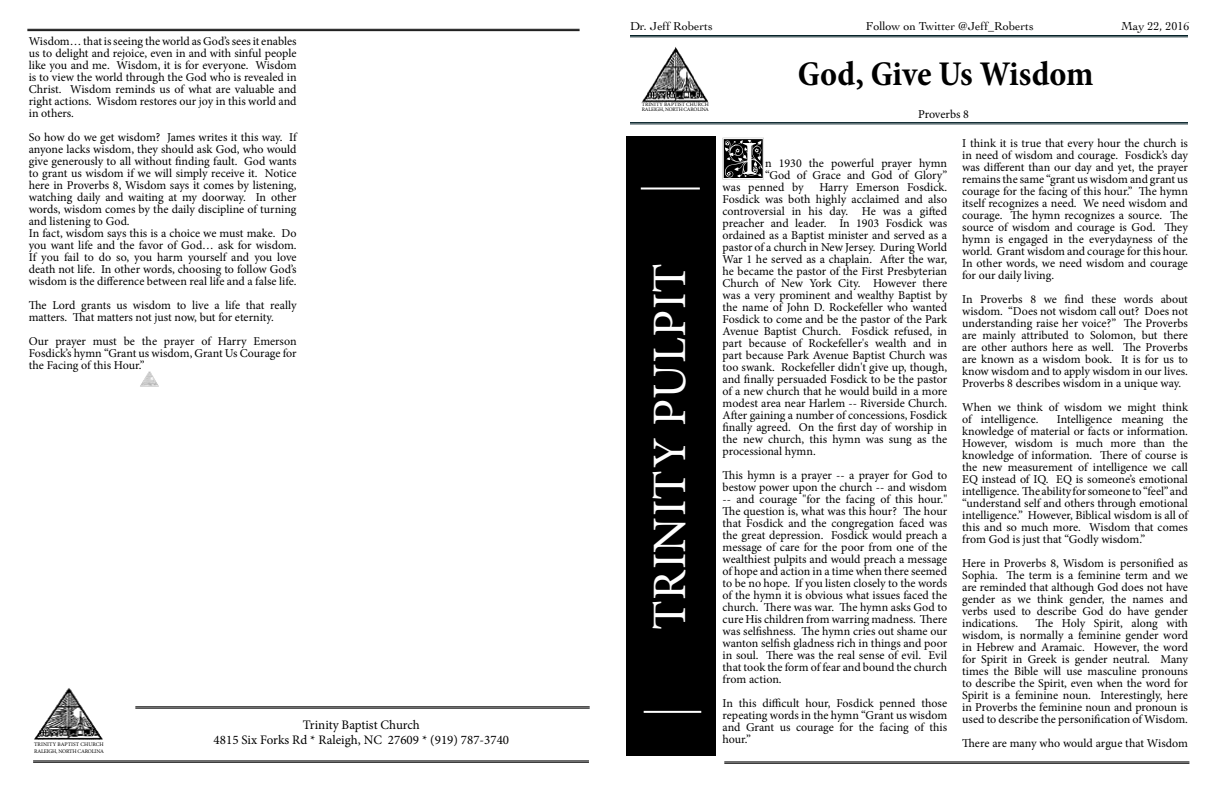
<style>
.page{position:relative;width:1224px;height:792px;background:#fff}
.page>*{position:absolute;margin:0;border:0;box-sizing:border-box;transform-origin:0 0}
.t1{font:57.6px "Anabel";color:#000}
.t2{font:48px "Minion Pro";color:#fff}
.t3{font:700 condensed 35px "Minion Pro";color:#000}
.t4{font:13px "Minion Pro";color:#000}
.t5{font:12px/12px "Minion Pro";letter-spacing:-.005em;color:#000;text-align:justify}
.t6{font:12px "Cochin";color:#000}
.t7{font:5.5px "Minion Pro";color:#000}
.t8{font:5.3px "Minion Pro";color:#000}
</style>
<div class="page">
<hr style="left:630px;top:35px;width:558px;height:1px;background:#062329">
<hr style="left:630px;top:37px;width:558px;height:1px;background:#062329">
<hr style="left:630px;top:122px;width:558px;height:1px;background:#062229">
<hr style="left:630px;top:123px;width:558px;height:1px;background:#062229">
<div style="left:626px;top:137px;width:89px;height:619px;background:#000"></div>
<hr style="left:641px;top:188px;width:59px;height:2px;background:#fff">
<hr style="left:644px;top:711px;width:57px;height:2px;background:#fff">
<hr style="left:33px;top:761px;width:556px;height:1px;background:#000">
<hr style="left:33px;top:762px;width:556px;height:1px;background:#000">
<hr style="left:135px;top:706px;width:455px;height:1px;background:#000">
<hr style="left:135px;top:708px;width:455px;height:1px;background:#000">
<img style="left:34px;top:688px;width:69px;height:52px">
<img style="left:642px;top:47px;width:67px;height:56px">
<hr style="left:27px;top:29px;width:553px;height:1px;background:#000">
<hr style="left:27px;top:30px;width:553px;height:1px;background:#000">
<hr style="left:724px;top:762px;width:465px;height:1px;background:#000">
<hr style="left:724px;top:763px;width:465px;height:1px;background:#000">
<img style="left:140px;top:371px;width:19px;height:16px">
<p class="t5" style="left:29px;top:35px;width:269px">Wisdom… that is seeing the world as God’s sees it enables us to delight and rejoice, even in and with sinful people like you and me. Wisdom, it is for everyone. Wisdom is to view the world through the God who is revealed in Christ. Wisdom reminds us of what are valuable and right actions. Wisdom restores our joy in this world and in others.</p>
<p class="t5" style="left:29px;top:131px;width:269px;text-align:left">So how do we get wisdom? James writes it this way. If anyone lacks wisdom, they should ask God, who would give generously to all without finding fault. God wants to grant us wisdom if we will simply receive it. Notice here in Proverbs 8, Wisdom says it comes by listening, watching daily and waiting at my doorway. In other words, wisdom comes by the daily discipline of turning and listening to God.<br>In fact, wisdom says this is a choice we must make. Do you want life and the favor of God… ask for wisdom.<br>If you fail to do so, you harm yourself and you love death not life. In other words, choosing to follow God’s wisdom is the difference between real life and a false life.</p>
<p class="t5" style="left:29px;top:299px;width:269px">The Lord grants us wisdom to live a life that really matters. That matters not just now, but for eternity.</p>
<p class="t5" style="left:29px;top:335px;width:269px">Our prayer must be the prayer of Harry Emerson Fosdick’s hymn “Grant us wisdom, Grant Us Courage for the Facing of this Hour.”</p>
<p class="t4" style="left:303px;top:716px;width:118px">Trinity Baptist Church</p>
<p class="t7" style="left:34px;top:741px;width:8px">Trinity</p>
<p class="t7" style="left:58px;top:741px;width:5px">baptist</p>
<p class="t7" style="left:80px;top:741px;width:5px">church</p>
<p class="t4" style="left:214px;top:731px;width:297px">4815 Six Forks Rd * Raleigh, NC 27609 * (919) 787-3740</p>
<p class="t7" style="left:34px;top:748px;width:8px">Raleigh</p>
<p class="t7" style="left:56px;top:748px;width:7px">, north</p>
<p class="t7" style="left:78px;top:748px;width:5px">carolina</p>
<p class="t6" style="left:630px;top:18px;width:84px">Dr. Jeff Roberts</p>
<p class="t6" style="left:866px;top:18px;width:169px">Follow on Twitter @Jeff_Roberts</p>
<p class="t8" style="left:642px;top:101px;width:8px">Trinity</p>
<p class="t8" style="left:664px;top:101px;width:4px">baptist</p>
<p class="t8" style="left:686px;top:101px;width:5px">church</p>
<p class="t8" style="left:642px;top:106px;width:8px">Raleigh</p>
<p class="t8" style="left:663px;top:106px;width:7px">, north</p>
<p class="t8" style="left:684px;top:106px;width:5px">carolina</p>
<h3 class="t3" style="left:798px;top:49px;width:297px">God, Give Us Wisdom</h3>
<p class="t5" style="left:918px;top:108px;width:52px">Proverbs 8</p>
<p class="t6" style="left:1121px;top:18px;width:70px">May 22, 2016</p>
<h2 class="t2" style="left:638px;top:630px;width:365px;rotate:-90deg">trinity pulpit</h2>
<h1 class="t1" style="left:721px;top:126px;width:45px">I</h1>
<p class="t5" style="left:765px;top:157px;width:184px">n 1930 the powerful prayer hymn</p>
<p class="t5" style="left:765px;top:169px;width:184px">“God of Grace and God of Glory”</p>
<p class="t5" style="left:723px;top:181px;width:83px">was penned by</p>
<p class="t5" style="left:723px;top:181px;width:226px;text-indent:97px">Harry Emerson Fosdick.<br>Fosdick was both highly acclaimed and also controversial in his day. He was a gifted preacher and leader. In 1903 Fosdick was ordained as a Baptist minister and served as a pastor of a church in New Jersey. During World War 1 he served as a chaplain. After the war, he became the pastor of the First Presbyterian Church of New York City. However there was a very prominent and wealthy Baptist by the name of John D. Rockefeller who wanted Fosdick to come and be the pastor of the Park Avenue Baptist Church. Fosdick refused, in part because of Rockefeller's wealth and in part because Park Avenue Baptist Church was too swank. Rockefeller didn't give up, though, and finally persuaded Fosdick to be the pastor of a new church that he would build in a more modest area near Harlem -- Riverside Church.<br>After gaining a number of concessions, Fosdick finally agreed. On the first day of worship in the new church, this hymn was sung as the processional hymn.</p>
<p class="t5" style="left:723px;top:469px;width:226px">This hymn is a prayer -- a prayer for God to bestow power upon the church -- and wisdom -- and courage "for the facing of this hour." The question is, what was this hour? The hour that Fosdick and the congregation faced was the great depression. Fosdick would preach a message of care for the poor from one of the wealthiest pulpits and would preach a message of hope and action in a time when there seemed to be no hope. If you listen closely to the words of the hymn it is obvious what issues faced the church. There was war. The hymn asks God to cure His children from warring madness. There was selfishness. The hymn cries out shame our wanton selfish gladness rich in things and poor in soul. There was the real sense of evil. Evil that took the form of fear and bound the church from action.</p>
<p class="t5" style="left:723px;top:697px;width:226px">In this difficult hour, Fosdick penned those repeating words in the hymn “Grant us wisdom and Grant us courage for the facing of this hour.”</p>
<p class="t5" style="left:962px;top:137px;width:227px">I think it is true that every hour the church is in need of wisdom and courage. Fosdick’s day was different than our day and yet, the prayer remains the same “grant us wisdom and grant us courage for the facing of this hour.” The hymn itself recognizes a need. We need wisdom and courage. The hymn recognizes a source. The source of wisdom and courage is God. They hymn is engaged in the everydayness of the world. Grant wisdom and courage for this hour.<br>In other words, we need wisdom and courage for our daily living.</p>
<p class="t5" style="left:962px;top:293px;width:227px">In Proverbs 8 we find these words about wisdom. “Does not wisdom call out? Does not understanding raise her voice?” The Proverbs are mainly attributed to Solomon, but there are other authors here as well. The Proverbs are known as a wisdom book. It is for us to know wisdom and to apply wisdom in our lives.<br>Proverbs 8 describes wisdom in a unique way.</p>
<p class="t5" style="left:962px;top:401px;width:227px">When we think of wisdom we might think of intelligence.</p>
<p class="t5" style="left:962px;top:413px;width:227px;text-indent:95px">Intelligence meaning the knowledge of material or facts or information.<br>However, wisdom is much more than the knowledge of information. There of course is the new measurement of intelligence we call EQ instead of IQ. EQ is someone’s emotional intelligence. The ability for someone to “feel” and “understand self and others through emotional intelligence.” However, Biblical wisdom is all of this and so much more. Wisdom that comes from God is just that “Godly wisdom.”</p>
<p class="t5" style="left:962px;top:557px;width:227px">Here in Proverbs 8, Wisdom is personified as Sophia. The term is a feminine term and we are reminded that although God does not have gender as we think gender, the names and verbs used to describe God do have gender indications.</p>
<p class="t5" style="left:962px;top:617px;width:227px;text-indent:73px">The Holy Spirit, along with wisdom, is normally a feminine gender word in Hebrew and Aramaic. However, the word for Spirit in Greek is gender neutral. Many times the Bible will use masculine pronouns to describe the Spirit, even when the word for Spirit is a feminine noun. Interestingly, here in Proverbs the feminine noun and pronoun is used to describe the personification of Wisdom.</p>
<p class="t5" style="left:962px;top:737px;width:227px">There are many who would argue that Wisdom</p>
</div>
